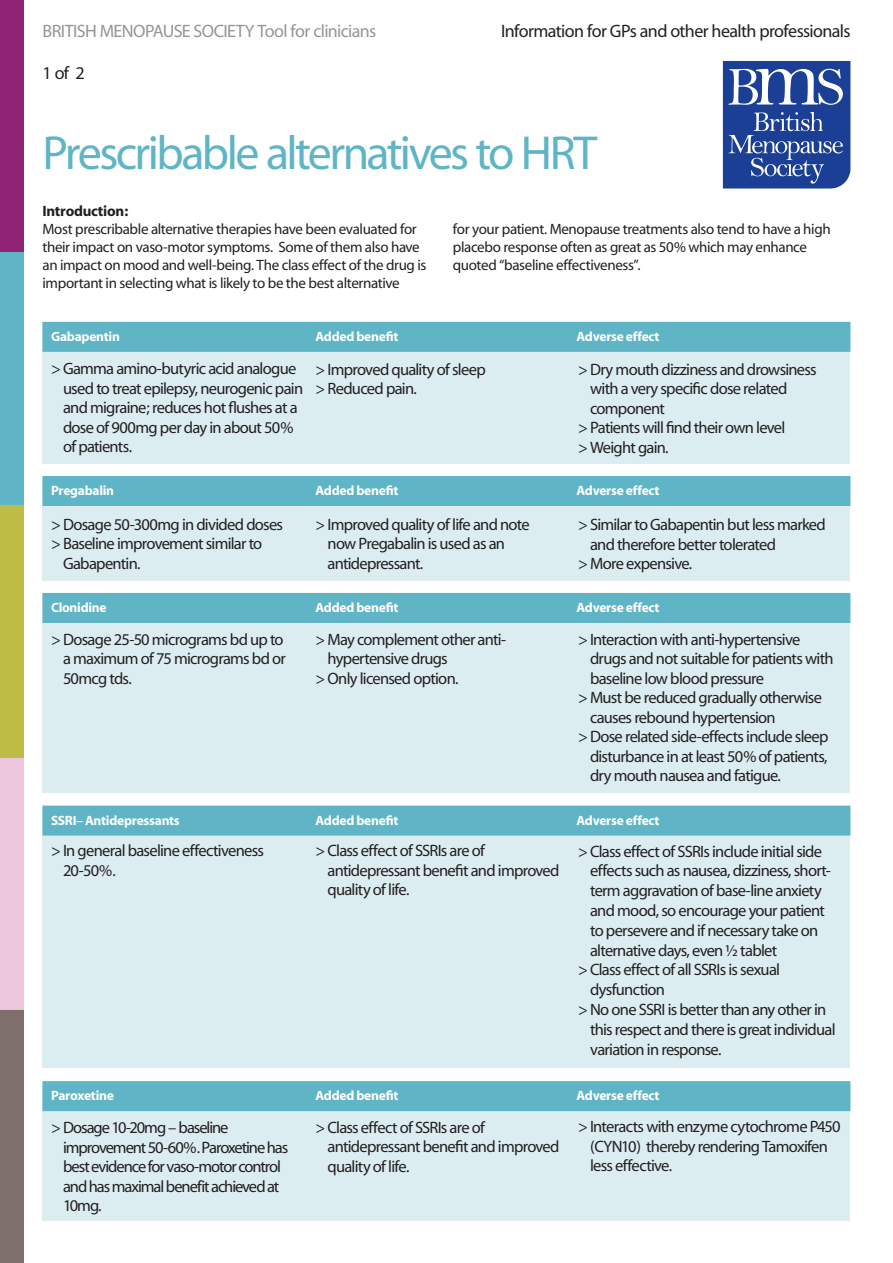
<style>
.page{position:relative;width:893px;height:1263px;background:#fff}
.page>*{position:absolute;margin:0;border:0;box-sizing:border-box;transform-origin:0 0}
.t1{font:48px "Myriad";letter-spacing:-.055em;color:#5fb5c5}
.t2{font:18px "Myriad";letter-spacing:-.035em;color:#231f20}
.t3{font:18px "Myriad";letter-spacing:-.035em;color:#939598}
.t4{font:16.5px/19.5px "Myriad";letter-spacing:-.045em;color:#231f20}
.t5{font:16.5px/19.5px "Myriad";letter-spacing:-.065em;color:#231f20}
.t6{font:15px/18px "Myriad";letter-spacing:-.025em;color:#231f20}
.t7{font:700 15px "Myriad";letter-spacing:-.02em;color:#231f20}
.t8{font:700 13.5px "Myriad";letter-spacing:-.02em;color:#fff}
</style>
<div class="page">
<div style="left:0;top:0;width:23px;height:252px;background:#912374"></div>
<div style="left:0;top:252px;width:23px;height:253px;background:#5fb5c5"></div>
<div style="left:0;top:505px;width:23px;height:253px;background:#bebc44"></div>
<div style="left:0;top:758px;width:23px;height:252px;background:#ecc7de"></div>
<div style="left:0;top:1010px;width:23px;height:253px;background:#7e6f6c"></div>
<div style="left:43px;top:352px;width:807px;height:111px;background:#dcedf1"></div>
<div style="left:43px;top:322px;width:807px;height:30px;background:#5fb5c5"></div>
<div style="left:43px;top:623px;width:807px;height:170px;background:#dcedf1"></div>
<div style="left:43px;top:593px;width:807px;height:30px;background:#5fb5c5"></div>
<div style="left:43px;top:835px;width:807px;height:233px;background:#dcedf1"></div>
<svg style="left:43px;top:835px;width:807px;height:1px"></svg>
<div style="left:43px;top:805px;width:807px;height:30px;background:#5fb5c5"></div>
<div style="left:43px;top:506px;width:807px;height:74px;background:#dcedf1"></div>
<div style="left:43px;top:476px;width:807px;height:30px;background:#5fb5c5"></div>
<div style="left:43px;top:1111px;width:807px;height:109px;background:#dcedf1"></div>
<div style="left:43px;top:1082px;width:807px;height:33px;background:linear-gradient(to right,#dcedf1,#dcedf1)"></div>
<div style="left:43px;top:1081px;width:807px;height:30px;background:#5fb5c5"></div>
<svg style="left:723px;top:61px;width:127px;height:128px;background:#4260a6"></svg>
<p class="t3" style="left:43px;top:22px;width:335px">BRITISH MENOPAUSE SOCIETY Tool for clinicians</p>
<p class="t2" style="left:501px;top:22px;width:351px">Information for GPs and other health professionals</p>
<p class="t2" style="left:43px;top:64px;width:44px">1 of 2</p>
<p class="t1" style="left:43px;top:129px;width:556px">Prescribable alternatives to HRT</p>
<p class="t7" style="left:43px;top:203px;width:87px">Introduction:</p>
<p class="t6" style="left:43px;top:221px;width:385px">Most prescribable alternative therapies have been evaluated for their impact on vaso-motor symptoms. Some of them also have an impact on mood and well-being. The class effect of the drug is important in selecting what is likely to be the best alternative</p>
<p class="t6" style="left:453px;top:221px;width:379px">for your patient. Menopause treatments also tend to have a high placebo response often as great as 50% which may enhance quoted “baseline effectiveness”.</p>
<p class="t8" style="left:51px;top:329px;width:70px">Gabapentin</p>
<p class="t8" style="left:316px;top:329px;width:84px">Added benefit</p>
<p class="t8" style="left:577px;top:329px;width:85px">Adverse effect</p>
<p class="t4" style="left:63px;top:360px;width:242px;text-indent:-12px">&gt; Gamma amino-butyric acid analogue used to treat epilepsy, neurogenic pain and migraine; reduces hot flushes at a dose of 900mg per day in about 50% of patients.</p>
<p class="t4" style="left:316px;top:360px;width:172px">&gt; Improved quality of sleep &gt; Reduced pain.</p>
<p class="t4" style="left:578px;top:360px;width:240px">&gt; Dry mouth dizziness and drowsiness</p>
<p class="t4" style="left:590px;top:380px;width:199px">with a very specific dose related</p>
<p class="t4" style="left:590px;top:399px;width:76px">component</p>
<p class="t4" style="left:578px;top:419px;width:209px">&gt; Patients will find their own level</p>
<p class="t4" style="left:578px;top:438px;width:92px">&gt; Weight gain.</p>
<p class="t8" style="left:51px;top:484px;width:65px">Pregabalin</p>
<p class="t8" style="left:316px;top:484px;width:84px">Added benefit</p>
<p class="t8" style="left:577px;top:484px;width:85px">Adverse effect</p>
<p class="t4" style="left:51px;top:515px;width:234px">&gt; Dosage 50-300mg in divided doses</p>
<p class="t4" style="left:51px;top:534px;width:213px">&gt; Baseline improvement similar to</p>
<p class="t4" style="left:63px;top:554px;width:79px">Gabapentin.</p>
<p class="t4" style="left:328px;top:515px;width:204px;text-indent:-12px">&gt; Improved quality of life and note now Pregabalin is used as an antidepressant.</p>
<p class="t4" style="left:578px;top:515px;width:249px">&gt; Similar to Gabapentin but less marked</p>
<p class="t4" style="left:590px;top:535px;width:188px">and therefore better tolerated</p>
<p class="t4" style="left:578px;top:555px;width:116px">&gt; More expensive.</p>
<p class="t8" style="left:51px;top:601px;width:57px">Clonidine</p>
<p class="t8" style="left:316px;top:601px;width:84px">Added benefit</p>
<p class="t8" style="left:577px;top:601px;width:85px">Adverse effect</p>
<p class="t4" style="left:63px;top:630px;width:224px;text-indent:-12px">&gt; Dosage 25-50 micrograms bd up to a maximum of 75 micrograms bd or<br>50mcg tds.</p>
<p class="t4" style="left:316px;top:630px;width:192px">&gt; May complement other anti-</p>
<p class="t4" style="left:328px;top:649px;width:122px">hypertensive drugs</p>
<p class="t4" style="left:316px;top:669px;width:145px">&gt; Only licensed option.</p>
<p class="t4" style="left:578px;top:630px;width:224px">&gt; Interaction with anti-hypertensive</p>
<p class="t4" style="left:590px;top:649px;width:245px">drugs and not suitable for patients with</p>
<p class="t4" style="left:590px;top:669px;width:176px">baseline low blood pressure</p>
<p class="t4" style="left:578px;top:688px;width:246px">&gt; Must be reduced gradually otherwise</p>
<p class="t4" style="left:590px;top:708px;width:187px">causes rebound hypertension</p>
<p class="t4" style="left:578px;top:727px;width:252px">&gt; Dose related side-effects include sleep</p>
<p class="t4" style="left:590px;top:747px;width:239px">disturbance in at least 50% of patients,</p>
<p class="t4" style="left:590px;top:766px;width:192px">dry mouth nausea and fatigue.</p>
<p class="t8" style="left:51px;top:813px;width:130px">SSRI– Antidepressants</p>
<p class="t8" style="left:316px;top:813px;width:84px">Added benefit</p>
<p class="t8" style="left:577px;top:813px;width:85px">Adverse effect</p>
<p class="t4" style="left:63px;top:842px;width:202px;text-indent:-12px">&gt; In general baseline effectiveness<br>20-50%.</p>
<p class="t4" style="left:328px;top:842px;width:234px;text-indent:-12px">&gt; Class effect of SSRIs are of antidepressant benefit and improved quality of life.</p>
<p class="t4" style="left:578px;top:842px;width:246px">&gt; Class effect of SSRIs include initial side</p>
<p class="t4" style="left:590px;top:862px;width:242px">effects such as nausea, dizziness, short-</p>
<p class="t4" style="left:590px;top:882px;width:233px">term aggravation of base-line anxiety</p>
<p class="t4" style="left:590px;top:901px;width:236px">and mood, so encourage your patient</p>
<p class="t4" style="left:590px;top:921px;width:230px">to persevere and if necessary take on</p>
<p class="t4" style="left:590px;top:941px;width:189px">alternative days, even ½ tablet</p>
<p class="t4" style="left:578px;top:961px;width:203px">&gt; Class effect of all SSRIs is sexual</p>
<p class="t4" style="left:590px;top:981px;width:77px">dysfunction</p>
<p class="t4" style="left:578px;top:1000px;width:250px">&gt; No one SSRI is better than any other in</p>
<p class="t4" style="left:590px;top:1020px;width:247px">this respect and there is great individual</p>
<p class="t4" style="left:590px;top:1040px;width:133px">variation in response.</p>
<p class="t8" style="left:51px;top:1089px;width:64px">Paroxetine</p>
<p class="t8" style="left:316px;top:1089px;width:84px">Added benefit</p>
<p class="t8" style="left:577px;top:1089px;width:85px">Adverse effect</p>
<p class="t5" style="left:63px;top:1118px;width:227px;text-indent:-12px">&gt; Dosage 10-20mg – baseline improvement 50-60%. Paroxetine has best evidence for vaso-motor control and has maximal benefit achieved at<br>10mg.</p>
<p class="t4" style="left:328px;top:1118px;width:234px;text-indent:-12px">&gt; Class effect of SSRIs are of antidepressant benefit and improved quality of life.</p>
<p class="t4" style="left:590px;top:1117px;width:252px;text-indent:-12px">&gt; Interacts with enzyme cytochrome P450 (CYN10) thereby rendering Tamoxifen less effective.</p>
</div>
